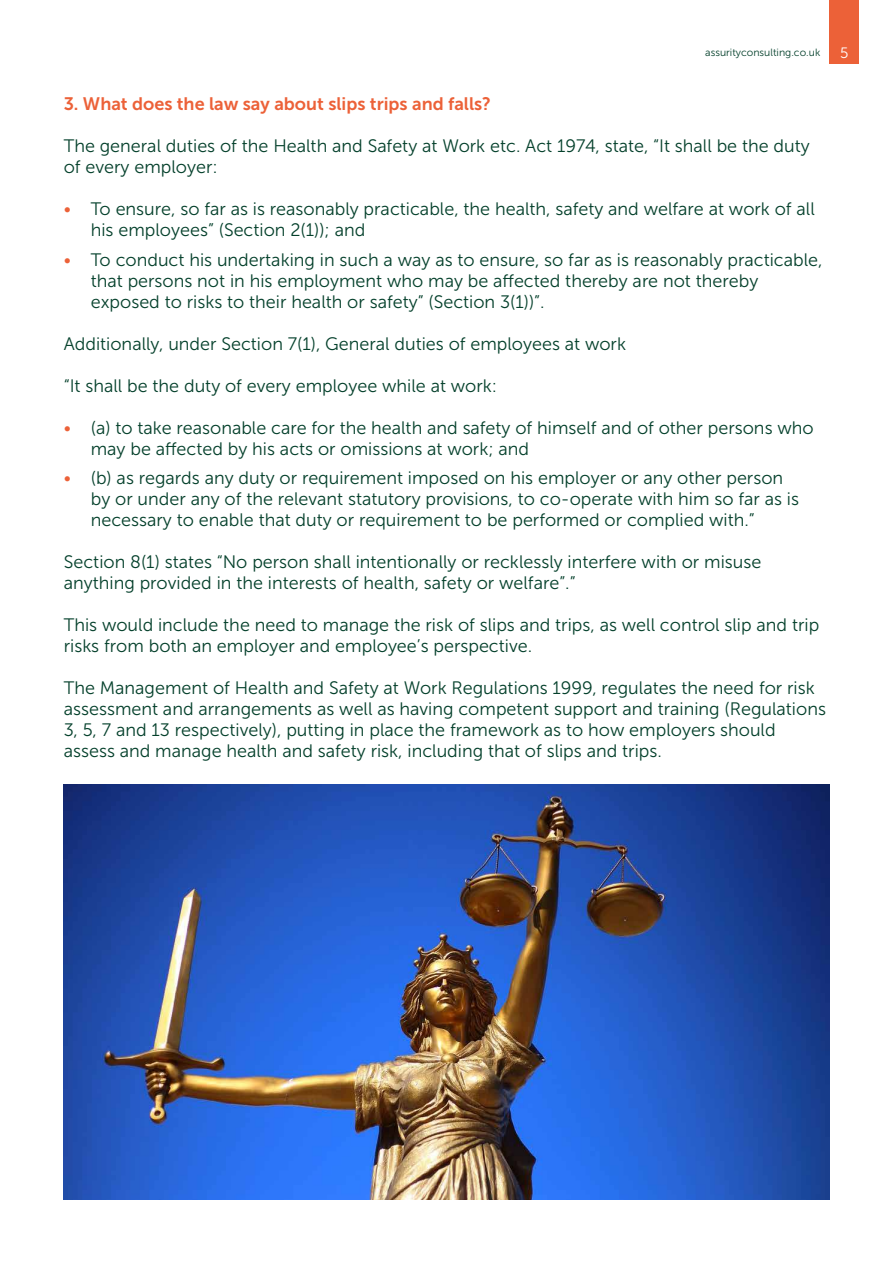
<style>
.page{position:relative;width:893px;height:1263px;background:#fff}
.page>*{position:absolute;margin:0;border:0;box-sizing:border-box;transform-origin:0 0}
.t1{font:18px/21px "Museo Sans 300";color:#04402b}
.t2{font:18px "Museo Sans 700";color:#ec6138}
.t3{font:15px "Museo Sans 300";color:#fff}
.t4{font:10.5px "Museo Sans 300";color:#04402b}
.s1{color:#ec6138}
</style>
<div class="page">
<div style="left:829px;top:0;width:30px;height:64px;background:#ec6138"></div>
<img style="left:64px;top:784px;width:765px;height:415px">
<p class="t4" style="left:705px;top:47px;width:117px">assurityconsulting.co.uk</p>
<p class="t3" style="left:840px;top:45px;width:10px">5</p>
<p class="t2" style="left:64px;top:94px;width:429px">3. What does the law say about slips trips and falls?</p>
<p class="t1" style="left:64px;top:136px;width:747px">The general duties of the Health and Safety at Work etc. Act 1974, state, “It shall be the duty of every employer:</p>
<p class="t1" style="left:91px;top:199px;width:725px;text-indent:-27px"><span class="s1">•</span> To ensure, so far as is reasonably practicable, the health, safety and welfare at work of all his employees” (Section 2(1)); and</p>
<p class="t1" style="left:91px;top:249px;width:733px;text-indent:-27px"><span class="s1">•</span> To conduct his undertaking in such a way as to ensure, so far as is reasonably practicable, that persons not in his employment who may be affected thereby are not thereby exposed to risks to their health or safety” (Section 3(1))”.</p>
<p class="t1" style="left:64px;top:333px;width:564px">Additionally, under Section 7(1), General duties of employees at work</p>
<p class="t1" style="left:64px;top:375px;width:435px">“It shall be the duty of every employee while at work:</p>
<p class="t1" style="left:91px;top:417px;width:724px;text-indent:-27px"><span class="s1">•</span> (a) to take reasonable care for the health and safety of himself and of other persons who may be affected by his acts or omissions at work; and</p>
<p class="t1" style="left:91px;top:468px;width:710px;text-indent:-27px"><span class="s1">•</span> (b) as regards any duty or requirement imposed on his employer or any other person by or under any of the relevant statutory provisions, to co-operate with him so far as is necessary to enable that duty or requirement to be performed or complied with.”</p>
<p class="t1" style="left:64px;top:552px;width:699px">Section 8(1) states “No person shall intentionally or recklessly interfere with or misuse anything provided in the interests of health, safety or welfare”.”</p>
<p class="t1" style="left:64px;top:615px;width:757px">This would include the need to manage the risk of slips and trips, as well control slip and trip risks from both an employer and employee’s perspective.</p>
<p class="t1" style="left:64px;top:678px;width:764px">The Management of Health and Safety at Work Regulations 1999, regulates the need for risk assessment and arrangements as well as having competent support and training (Regulations 3, 5, 7 and 13 respectively), putting in place the framework as to how employers should assess and manage health and safety risk, including that of slips and trips.</p>
</div>
